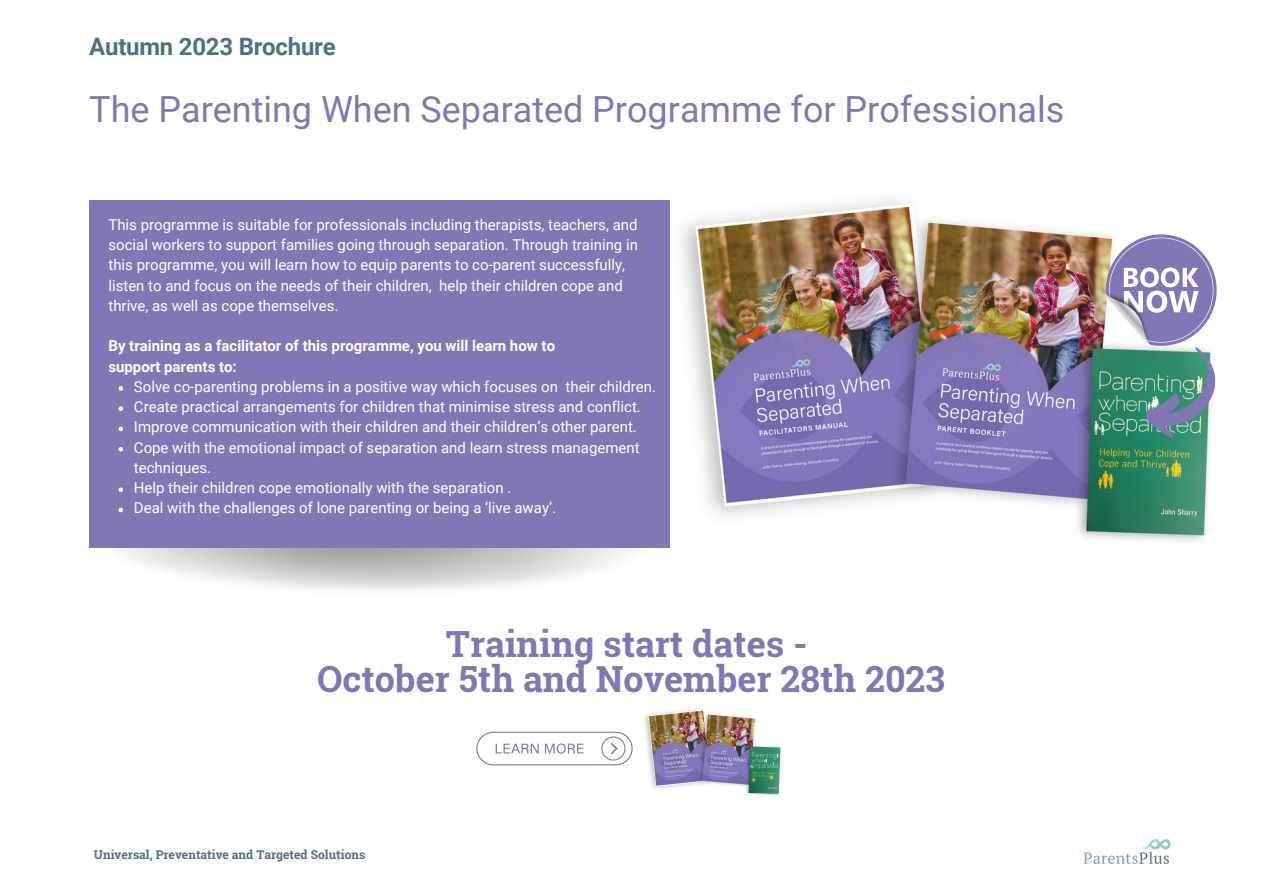
<style>
.page{position:relative;width:1263px;height:894px;background:#fff}
.page>*{position:absolute;margin:0;border:0;box-sizing:border-box;transform-origin:0 0}
.t1{font:36px "Roboto";color:#8277b4}
.t2{font:700 36px "Roboto Slab";color:#8277b4}
.t3{font:700 24px "Roboto";letter-spacing:-.01em;color:#4b7283}
.t4{font:15px/20.2px "Roboto";color:#fff}
.t5{font:700 15px "Roboto";color:#fff}
.t6{font:700 12.15px "Roboto Slab";color:#4b7283}
</style>
<div class="page">
<img style="left:680px;top:200px;width:530px;height:342px">
<div style="left:89px;top:200px;width:581px;height:348px;background:#8277b4"></div>
<svg style="left:119px;top:386px;width:4px;height:4px"></svg>
<svg style="left:119px;top:406px;width:4px;height:5px"></svg>
<svg style="left:119px;top:426px;width:4px;height:5px"></svg>
<svg style="left:119px;top:447px;width:4px;height:4px"></svg>
<svg style="left:119px;top:487px;width:4px;height:5px"></svg>
<svg style="left:119px;top:507px;width:4px;height:5px"></svg>
<svg style="left:476px;top:731px;width:157px;height:34px"></svg>
<img style="left:644px;top:709px;width:137px;height:87px">
<img style="left:1103px;top:291px;width:3px;height:54px">
<svg style="left:1106px;top:234px;width:111px;height:205px"></svg>
<img style="left:1083px;top:839px;width:88px;height:25px">
<p class="t3" style="left:89px;top:33px;width:248px">Autumn 2023 Brochure</p>
<p class="t1" style="left:89px;top:89px;width:977px">The Parenting When Separated Programme for Professionals</p>
<p class="t4" style="left:108px;top:214px;width:531px">This programme is suitable for professionals including therapists, teachers, and social workers to support families going through separation. Through training in this programme, you will learn how to equip parents to co-parent successfully, listen to and focus on the needs of their children, help their children cope and thrive, as well as cope themselves.</p>
<p class="t5" style="left:108px;top:337px;width:448px">By training as a facilitator of this programme, you will learn how to</p>
<p class="t5" style="left:108px;top:357px;width:130px">support parents to:</p>
<p class="t4" style="left:134px;top:376px;width:524px">Solve co-parenting problems in a positive way which focuses on their children.</p>
<p class="t4" style="left:134px;top:396px;width:508px">Create practical arrangements for children that minimise stress and conflict.</p>
<p class="t4" style="left:134px;top:417px;width:504px">Improve communication with their children and their children’s other parent.</p>
<p class="t4" style="left:134px;top:437px;width:507px">Cope with the emotional impact of separation and learn stress management techniques.</p>
<p class="t4" style="left:134px;top:477px;width:379px">Help their children cope emotionally with the separation .</p>
<p class="t4" style="left:134px;top:498px;width:424px">Deal with the challenges of lone parenting or being a ‘live away’.</p>
<p class="t2" style="left:446px;top:619px;width:363px">Training start dates -</p>
<p class="t2" style="left:317px;top:654px;width:629px">October 5th and November 28th 2023</p>
<p class="t6" style="left:94px;top:845px;width:273px">Universal, Preventative and Targeted Solutions</p>
</div>
